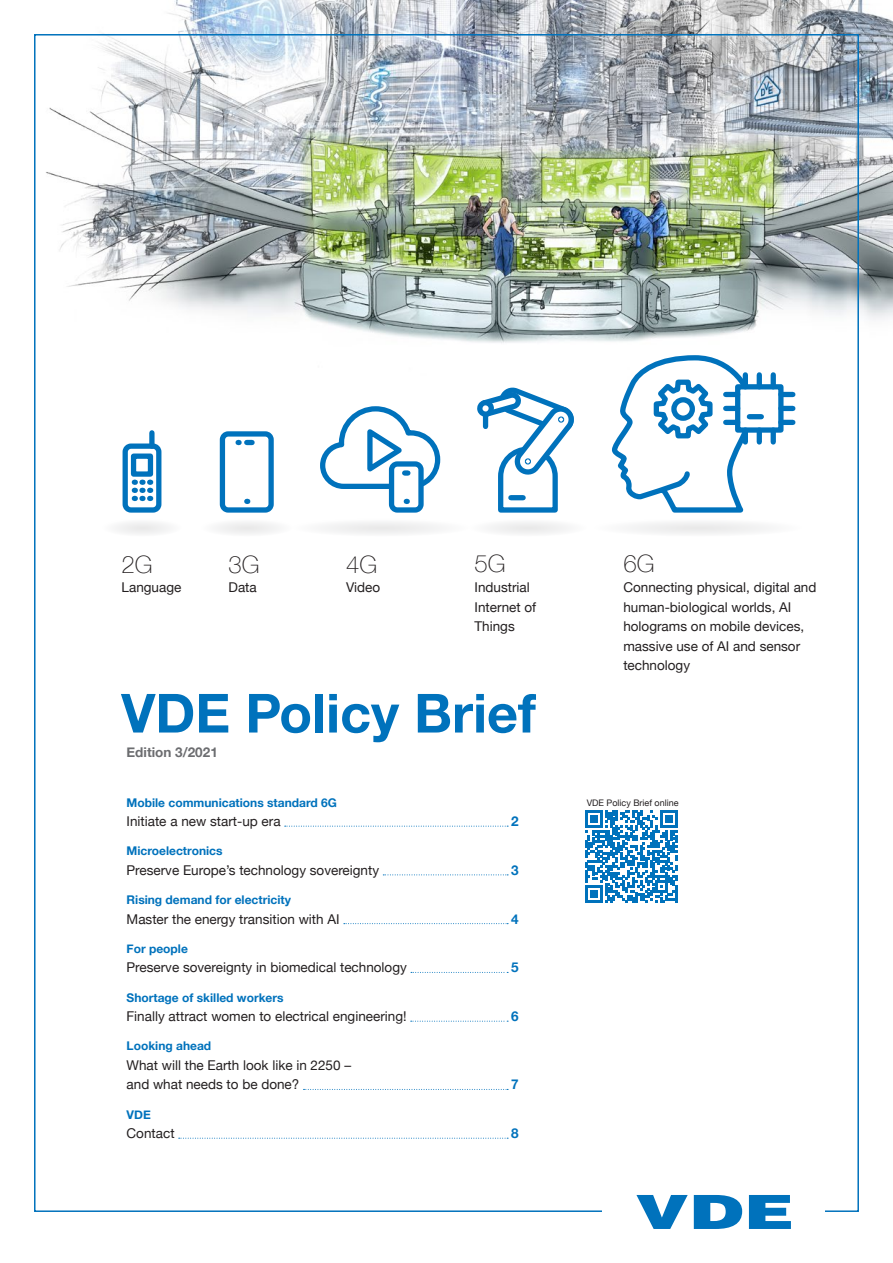
<style>
.page{position:relative;width:893px;height:1263px;background:#fff}
.page>*{position:absolute;margin:0;border:0;box-sizing:border-box;transform-origin:0 0}
.t1{font:700 54px "Helvetica Neue";color:#0072bc}
.t2{font:100 24px "Helvetica Neue";color:#231f20}
.t3{font:13.5px/19.5px "Helvetica Neue";color:#231f20}
.t4{font:700 13.5px "Helvetica Neue";color:#6c6d70}
.t5{font:700 13.5px "Helvetica Neue";color:#0072bc}
.t6{font:700 12px "Helvetica Neue";color:#0072bc}
.t7{font:9px "Helvetica Neue";color:#231f20}
</style>
<div class="page">
<img style="left:46px;top:0;width:847px;height:472px">
<svg style="left:636px;top:1195px;width:155px;height:34px"></svg>
<svg style="left:285px;top:826px;width:223px;height:1px"></svg>
<svg style="left:383px;top:874px;width:125px;height:1px"></svg>
<svg style="left:344px;top:923px;width:164px;height:1px"></svg>
<svg style="left:411px;top:972px;width:97px;height:1px"></svg>
<svg style="left:411px;top:1021px;width:97px;height:1px"></svg>
<svg style="left:303px;top:1089px;width:205px;height:1px"></svg>
<svg style="left:179px;top:1138px;width:329px;height:1px"></svg>
<svg style="left:585px;top:810px;width:93px;height:93px"></svg>
<hr style="left:675px;top:885px;width:3px;height:18px;background:#0072bc">
<svg style="left:116px;top:522px;width:53px;height:12px"></svg>
<svg style="left:201px;top:382px;width:385px;height:152px"></svg>
<svg style="left:125px;top:446px;width:34px;height:64px"></svg>
<div style="left:123px;top:443px;width:38px;height:70px;border:5px solid #0072bc;border-radius:6px"></div>
<svg style="left:134px;top:480px;width:1px;height:21px"></svg>
<svg style="left:142px;top:480px;width:1px;height:21px"></svg>
<svg style="left:150px;top:480px;width:1px;height:21px"></svg>
<div style="left:149px;top:433px;width:6px;height:13px;background:#0072bc"></div>
<div style="left:134px;top:456px;width:16px;height:18px;background:#fff"></div>
<div style="left:131px;top:453px;width:22px;height:24px;border:5px solid #0072bc"></div>
<svg style="left:594px;top:355px;width:208px;height:179px"></svg>
<div style="left:738px;top:387px;width:43px;height:43px;background:#fff"></div>
<div style="left:735px;top:384px;width:48px;height:49px;border:5px solid #0072bc"></div>
<div style="left:743px;top:375px;width:5px;height:12px;background:#0072bc"></div>
<div style="left:757px;top:375px;width:5px;height:12px;background:#0072bc"></div>
<div style="left:771px;top:375px;width:5px;height:12px;background:#0072bc"></div>
<div style="left:781px;top:392px;width:12px;height:5px;background:#0072bc"></div>
<div style="left:781px;top:406px;width:12px;height:5px;background:#0072bc"></div>
<div style="left:781px;top:420px;width:12px;height:5px;background:#0072bc"></div>
<div style="left:749px;top:414px;width:12px;height:5px;background:#0072bc"></div>
<div style="left:771px;top:430px;width:5px;height:12px;background:#0072bc"></div>
<div style="left:757px;top:430px;width:5px;height:12px;background:#0072bc"></div>
<div style="left:743px;top:430px;width:5px;height:12px;background:#0072bc"></div>
<div style="left:726px;top:420px;width:12px;height:5px;background:#0072bc"></div>
<div style="left:726px;top:406px;width:12px;height:5px;background:#0072bc"></div>
<div style="left:726px;top:392px;width:12px;height:5px;background:#0072bc"></div>
<h2 class="t2" style="left:122px;top:546px;width:33px">2G</h2>
<p class="t3" style="left:122px;top:578px;width:61px">Language</p>
<h2 class="t2" style="left:229px;top:546px;width:33px">3G</h2>
<p class="t3" style="left:229px;top:578px;width:30px">Data</p>
<h2 class="t2" style="left:346px;top:546px;width:33px">4G</h2>
<p class="t3" style="left:346px;top:578px;width:36px">Video</p>
<h2 class="t2" style="left:475px;top:545px;width:33px">5G</h2>
<p class="t3" style="left:475px;top:578px;width:63px">Industrial<br>Internet of<br>Things</p>
<h1 class="t1" style="left:121px;top:671px;width:416px">VDE Policy Brief</h1>
<p class="t4" style="left:127px;top:742px;width:93px">Edition 3/2021</p>
<p class="t6" style="left:127px;top:793px;width:212px">Mobile communications standard 6G</p>
<p class="t3" style="left:127px;top:812px;width:156px">Initiate a new start-up era</p>
<p class="t5" style="left:511px;top:811px;width:9px">2</p>
<p class="t6" style="left:127px;top:842px;width:97px">Microelectronics</p>
<p class="t3" style="left:127px;top:861px;width:254px">Preserve Europe’s technology sovereignty</p>
<p class="t5" style="left:511px;top:859px;width:9px">3</p>
<p class="t6" style="left:127px;top:890px;width:166px">Rising demand for electricity</p>
<p class="t3" style="left:127px;top:910px;width:215px">Master the energy transition with AI</p>
<p class="t5" style="left:511px;top:908px;width:9px">4</p>
<p class="t6" style="left:127px;top:939px;width:63px">For people</p>
<p class="t3" style="left:127px;top:959px;width:282px">Preserve sovereignty in biomedical technology</p>
<p class="t5" style="left:511px;top:957px;width:9px">5</p>
<p class="t6" style="left:127px;top:988px;width:159px">Shortage of skilled workers</p>
<p class="t3" style="left:127px;top:1007px;width:282px">Finally attract women to electrical engineering!</p>
<p class="t5" style="left:511px;top:1006px;width:9px">6</p>
<p class="t6" style="left:127px;top:1037px;width:86px">Looking ahead</p>
<p class="t3" style="left:127px;top:1056px;width:226px">What will the Earth look like in 2250 – and what needs to be done?</p>
<p class="t5" style="left:511px;top:1074px;width:9px">7</p>
<p class="t6" style="left:127px;top:1105px;width:26px">VDE</p>
<p class="t3" style="left:127px;top:1124px;width:50px">Contact</p>
<p class="t5" style="left:511px;top:1123px;width:9px">8</p>
<h2 class="t2" style="left:623px;top:545px;width:33px">6G</h2>
<p class="t3" style="left:623px;top:578px;width:195px">Connecting physical, digital and human-biological worlds, AI holograms on mobile devices, massive use of AI and sensor technology</p>
<p class="t7" style="left:587px;top:797px;width:93px">VDE Policy Brief online</p>
</div>
